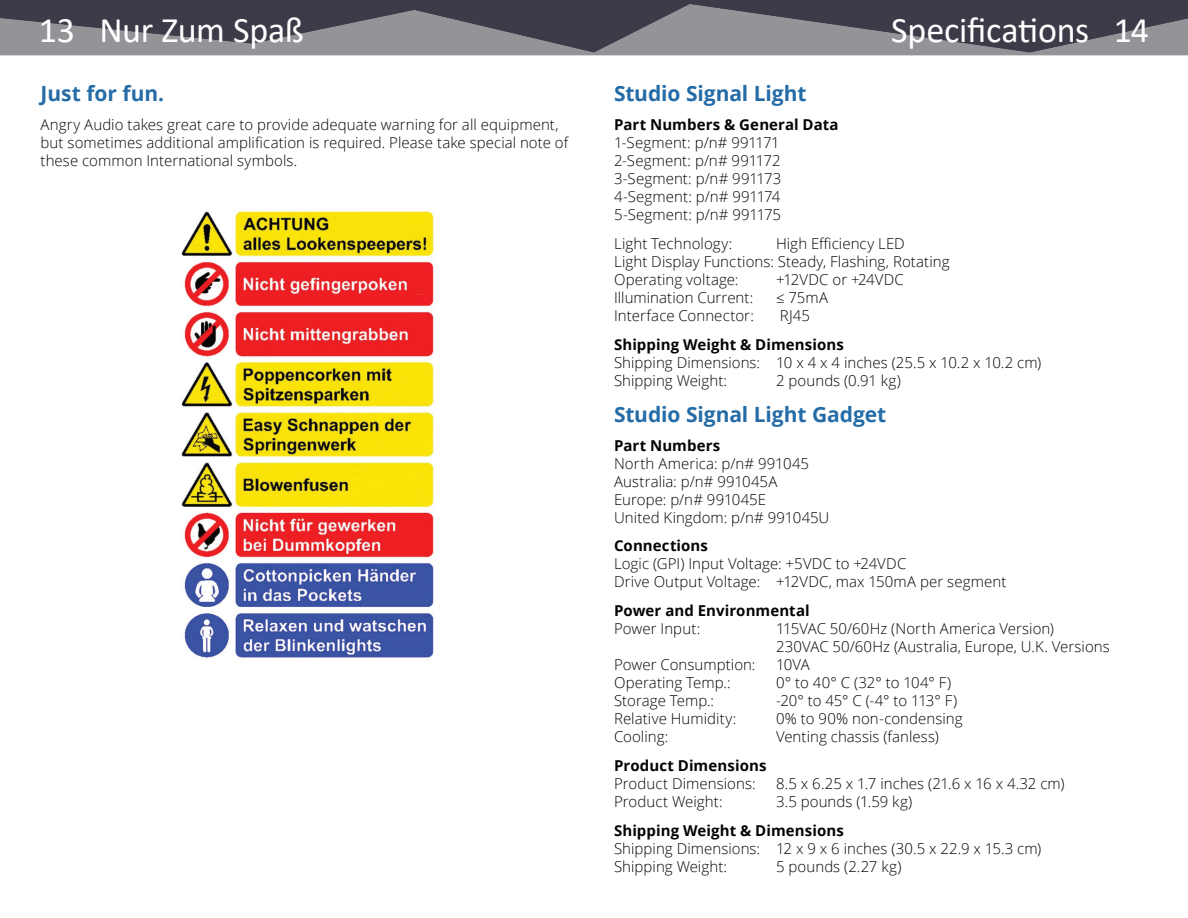
<style>
.page{position:relative;width:1188px;height:918px;background:#fff}
.page>*{position:absolute;margin:0;border:0;box-sizing:border-box;transform-origin:0 0}
.t1{font:36px "Calibri";letter-spacing:-.01em;color:#fff}
.t2{font:700 21px "Open Sans";letter-spacing:-.005em;color:#256ca7}
.t3{font:300 15px/18px "Open Sans";letter-spacing:.005em;color:#040503}
.t4{font:700 15px "Open Sans";letter-spacing:.005em;color:#040503}
</style>
<div class="page">
<hr style="left:0;top:0;width:1188px;height:4px;background:#3b3c48">
<svg style="left:0;top:4px;width:1188px;height:51px;background:#65676e"></svg>
<img style="left:181px;top:211px;width:253px;height:447px">
<h1 class="t1" style="left:39px;top:5px;width:266px">13 Nur Zum Spaß</h1>
<h1 class="t1" style="left:891px;top:5px;width:259px">Specifications 14</h1>
<h2 class="t2" style="left:40px;top:79px;width:125px">Just for fun.</h2>
<p class="t3" style="left:40px;top:115px;width:529px">Angry Audio takes great care to provide adequate warning for all equipment, but sometimes additional amplification is required. Please take special note of these common International symbols.</p>
<h2 class="t2" style="left:614px;top:79px;width:194px">Studio Signal Light</h2>
<p class="t4" style="left:614px;top:114px;width:226px">Part Numbers &amp; General Data</p>
<p class="t3" style="left:614px;top:133px;width:169px;text-align:justify">1-Segment: p/n# 991171<br>2-Segment: p/n# 991172<br>3-Segment: p/n# 991173<br>4-Segment: p/n# 991174<br>5-Segment: p/n# 991175</p>
<p class="t3" style="left:614px;top:234px;width:120px">Light Technology:</p>
<p class="t3" style="left:614px;top:234px;width:337px;text-indent:162px">High Efficiency LED<br>Light Display Functions: Steady, Flashing, Rotating<br>Operating voltage:</p>
<p class="t3" style="left:776px;top:270px;width:129px">+12VDC or +24VDC</p>
<p class="t3" style="left:614px;top:288px;width:141px">Illumination Current:</p>
<p class="t3" style="left:776px;top:288px;width:54px">≤ 75mA</p>
<p class="t3" style="left:614px;top:306px;width:141px">Interface Connector:</p>
<p class="t3" style="left:780px;top:306px;width:31px">RJ45</p>
<p class="t4" style="left:614px;top:334px;width:231px">Shipping Weight &amp; Dimensions</p>
<p class="t3" style="left:614px;top:353px;width:429px">Shipping Dimensions: 10 x 4 x 4 inches (25.5 x 10.2 x 10.2 cm)<br>Shipping Weight:</p>
<p class="t3" style="left:776px;top:371px;width:126px">2 pounds (0.91 kg)</p>
<h2 class="t2" style="left:614px;top:399px;width:274px">Studio Signal Light Gadget</h2>
<p class="t4" style="left:614px;top:435px;width:108px">Part Numbers</p>
<p class="t3" style="left:614px;top:454px;width:217px">North America: p/n# 991045<br>Australia: p/n# 991045A<br>Europe: p/n# 991045E<br>United Kingdom: p/n# 991045U</p>
<p class="t4" style="left:614px;top:535px;width:95px">Connections</p>
<p class="t3" style="left:614px;top:555px;width:394px">Logic (GPI) Input Voltage: +5VDC to +24VDC<br>Drive Output Voltage: +12VDC, max 150mA per segment</p>
<p class="t4" style="left:614px;top:600px;width:197px">Power and Environmental</p>
<p class="t3" style="left:614px;top:619px;width:88px">Power Input:</p>
<p class="t3" style="left:776px;top:619px;width:335px">115VAC 50/60Hz (North America Version)<br>230VAC 50/60Hz (Australia, Europe, U.K. Versions</p>
<p class="t3" style="left:614px;top:655px;width:143px">Power Consumption:</p>
<p class="t3" style="left:776px;top:655px;width:35px">10VA</p>
<p class="t3" style="left:614px;top:673px;width:118px">Operating Temp.:</p>
<p class="t3" style="left:776px;top:673px;width:177px">0° to 40° C (32° to 104° F)</p>
<p class="t3" style="left:614px;top:691px;width:102px">Storage Temp.:</p>
<p class="t3" style="left:776px;top:691px;width:183px">-20° to 45° C (-4° to 113° F)</p>
<p class="t3" style="left:614px;top:709px;width:124px">Relative Humidity:</p>
<p class="t3" style="left:776px;top:709px;width:188px">0% to 90% non-condensing</p>
<p class="t3" style="left:614px;top:727px;width:56px">Cooling:</p>
<p class="t3" style="left:776px;top:727px;width:164px">Venting chassis (fanless)</p>
<p class="t4" style="left:614px;top:755px;width:154px">Product Dimensions</p>
<p class="t3" style="left:614px;top:774px;width:143px">Product Dimensions:</p>
<p class="t3" style="left:776px;top:774px;width:290px">8.5 x 6.25 x 1.7 inches (21.6 x 16 x 4.32 cm)</p>
<p class="t3" style="left:614px;top:792px;width:110px">Product Weight:</p>
<p class="t3" style="left:776px;top:792px;width:138px">3.5 pounds (1.59 kg)</p>
<p class="t4" style="left:614px;top:820px;width:231px">Shipping Weight &amp; Dimensions</p>
<p class="t3" style="left:614px;top:839px;width:429px">Shipping Dimensions: 12 x 9 x 6 inches (30.5 x 22.9 x 15.3 cm)<br>Shipping Weight:</p>
<p class="t3" style="left:776px;top:857px;width:127px">5 pounds (2.27 kg)</p>
</div>
